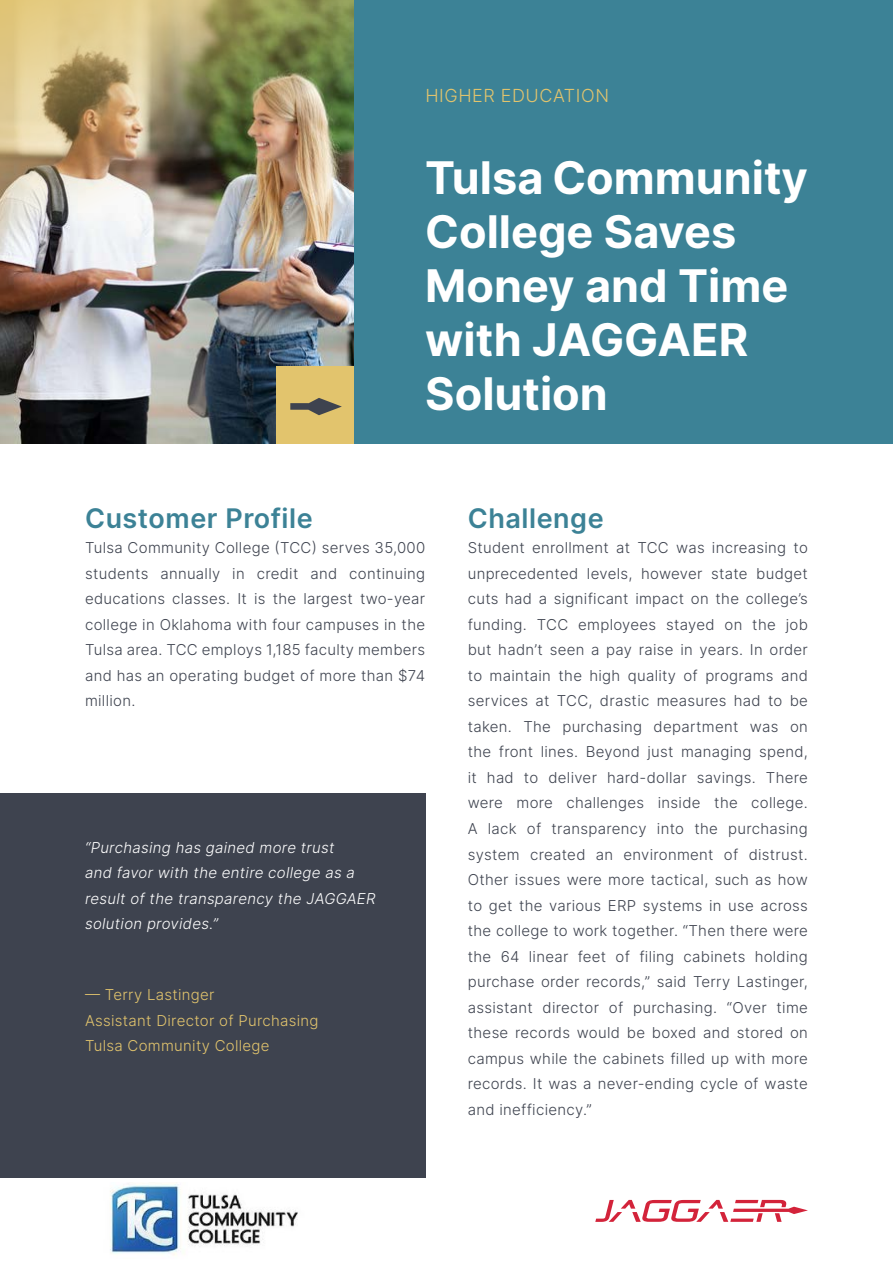
<style>
.page{position:relative;width:893px;height:1263px;background:#fff}
.page>*{position:absolute;margin:0;border:0;box-sizing:border-box;transform-origin:0 0}
.t1{font:700 45px/54px "Inter";color:#fff}
.t2{font:600 27px "Inter";letter-spacing:.02em;color:#3c8296}
.t3{font:300 18px "Inter";letter-spacing:.03em;color:#e2c46d}
.t4{font:300 15px/25.5px "Inter";letter-spacing:.02em;color:#3e434f;text-align:justify}
.t5{font:italic 300 15px/25.5px "Inter";letter-spacing:.02em;color:#fff}
.t6{font:300 15px/25.5px "Inter";letter-spacing:.02em;color:#e2c46d}
</style>
<div class="page">
<div style="left:353px;top:0;width:540px;height:443px;background:#3c8296"></div>
<svg style="left:595px;top:1200px;width:213px;height:22px"></svg>
<img style="left:0;top:0;width:353px;height:443px">
<div style="left:276px;top:366px;width:77px;height:77px;background:#e2c46d"></div>
<svg style="left:290px;top:398px;width:52px;height:17px"></svg>
<div style="left:0;top:793px;width:425px;height:385px;background:#3e434f"></div>
<img style="left:110px;top:1184px;width:188px;height:72px">
<p class="t3" style="left:425px;top:83px;width:185px">HIGHER EDUCATION</p>
<h1 class="t1" style="left:425px;top:149px;width:384px">Tulsa Community<br>College Saves<br>Money and Time with JAGGAER<br>Solution</h1>
<h2 class="t2" style="left:85px;top:498px;width:229px">Customer Profile</h2>
<p class="t4" style="left:85px;top:535px;width:342px">Tulsa Community College (TCC) serves 35,000 students annually in credit and continuing educations classes. It is the largest two-year college in Oklahoma with four campuses in the Tulsa area. TCC employs 1,185 faculty members and has an operating budget of more than $74 million.</p>
<p class="t5" style="left:85px;top:834px;width:292px">“Purchasing has gained more trust<br>and favor with the entire college as a result of the transparency the JAGGAER solution provides.”</p>
<p class="t6" style="left:85px;top:982px;width:235px">— Terry Lastinger<br>Assistant Director of Purchasing<br>Tulsa Community College</p>
<h2 class="t2" style="left:468px;top:498px;width:137px">Challenge</h2>
<p class="t4" style="left:468px;top:535px;width:342px">Student enrollment at TCC was increasing to unprecedented levels, however state budget cuts had a significant impact on the college’s funding. TCC employees stayed on the job but hadn’t seen a pay raise in years. In order to maintain the high quality of programs and services at TCC, drastic measures had to be taken. The purchasing department was on the front lines. Beyond just managing spend, it had to deliver hard-dollar savings. There were more challenges inside the college.<br>A lack of transparency into the purchasing system created an environment of distrust.<br>Other issues were more tactical, such as how to get the various ERP systems in use across the college to work together. “Then there were the 64 linear feet of filing cabinets holding purchase order records,” said Terry Lastinger, assistant director of purchasing. “Over time these records would be boxed and stored on campus while the cabinets filled up with more records. It was a never-ending cycle of waste and inefficiency.”</p>
</div>
